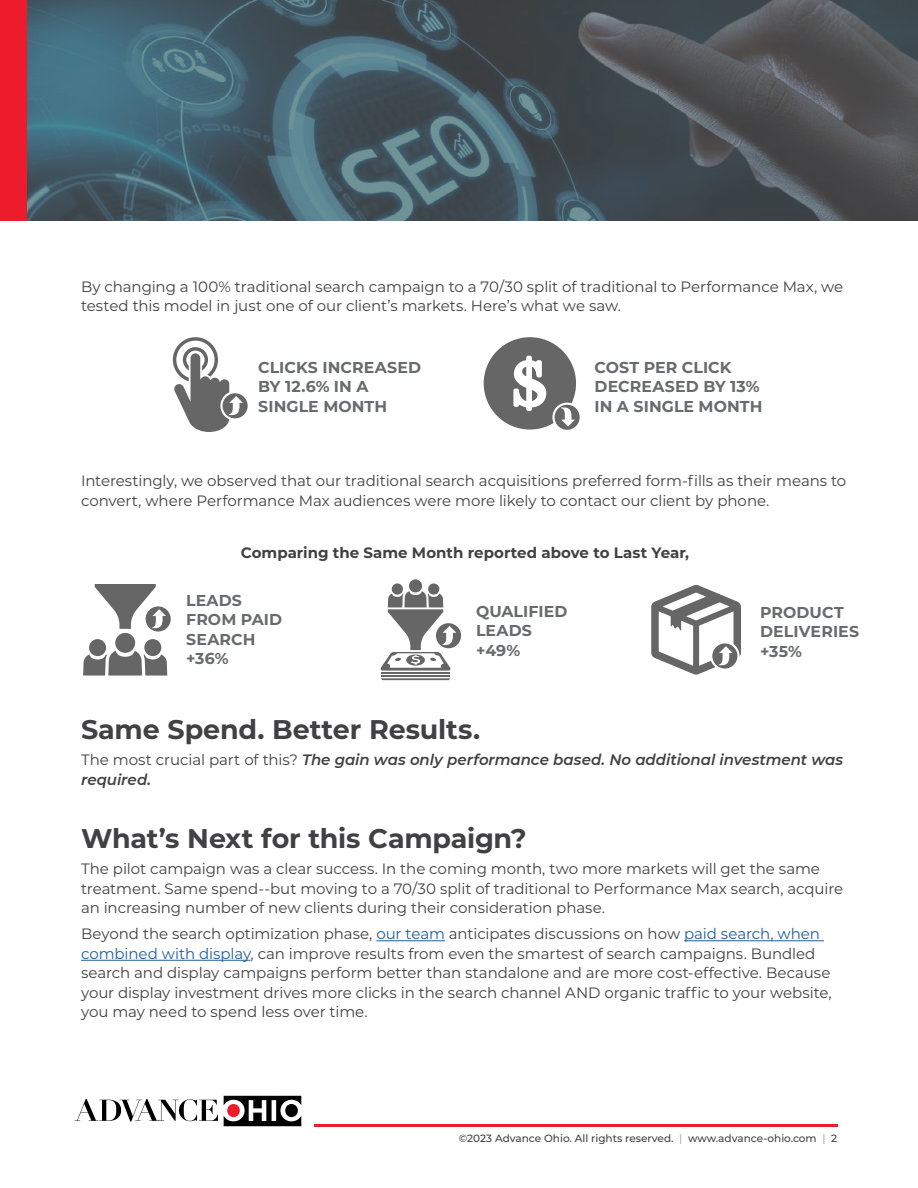
<style>
.page{position:relative;width:918px;height:1188px;background:#fff}
.page>*{position:absolute;margin:0;border:0;box-sizing:border-box;transform-origin:0 0}
.t1{font:700 27px "Montserrat";letter-spacing:-.005em;color:#414042}
.t2{font:700 15.75px/19.5px "Montserrat";letter-spacing:.005em;color:#696a6d}
.t3{font:15px/19.5px "Montserrat";letter-spacing:-.005em;color:#414042}
.t4{font:italic 600 15px/19.5px "Montserrat";letter-spacing:-.005em;color:#414042}
.t5{font:700 15px "Montserrat";color:#414042}
.t6{font:500 10.5px "Montserrat";color:#414042}
.s1{font-weight:400;font-style:normal}
.s2{color:#215e9e}
.s3{color:#a7a9ac}
</style>
<div class="page">
<img style="left:27px;top:0;width:891px;height:220px">
<div style="left:0;top:0;width:27px;height:220px;background:#ed1c2c"></div>
<hr style="left:314px;top:1124px;width:523px;height:2px;background:#ed1c2c">
<svg style="left:75px;top:1099px;width:143px;height:23px"></svg>
<svg style="left:224px;top:1096px;width:77px;height:30px"></svg>
<div style="left:285px;top:1104px;width:13px;height:13px;background:#000;border-radius:6px"></div>
<hr style="left:376px;top:940px;width:69px;height:1px;background:#215e9e">
<hr style="left:684px;top:940px;width:140px;height:1px;background:#215e9e">
<hr style="left:81px;top:960px;width:170px;height:1px;background:#215e9e">
<div style="left:484px;top:337px;width:92px;height:93px;background:#666;border-radius:50%"></div>
<svg style="left:513px;top:356px;width:33px;height:55px"></svg>
<svg style="left:552px;top:403px;width:28px;height:27px"></svg>
<svg style="left:83px;top:584px;width:88px;height:92px"></svg>
<hr style="left:381px;top:672px;width:69px;height:2px;background:#666">
<hr style="left:381px;top:675px;width:69px;height:2px;background:#666">
<svg style="left:381px;top:678px;width:69px;height:2px"></svg>
<svg style="left:381px;top:579px;width:80px;height:92px"></svg>
<svg style="left:173px;top:337px;width:75px;height:95px"></svg>
<svg style="left:651px;top:585px;width:90px;height:90px"></svg>
<p class="t3" style="left:81px;top:276px;width:764px">By changing a 100% traditional search campaign to a 70/30 split of traditional to Performance Max, we tested this model in just one of our client’s markets. Here’s what we saw.</p>
<p class="t2" style="left:258px;top:357px;width:164px">CLICKS INCREASED<br>BY 12.6% IN A<br>SINGLE MONTH</p>
<p class="t2" style="left:595px;top:357px;width:169px">COST PER CLICK<br>DECREASED BY 13%<br>IN A SINGLE MONTH</p>
<p class="t3" style="left:81px;top:470px;width:767px">Interestingly, we observed that our traditional search acquisitions preferred form-fills as their means to convert, where Performance Max audiences were more likely to contact our client by phone.</p>
<p class="t5" style="left:241px;top:542px;width:450px">Comparing the Same Month reported above to Last Year,</p>
<p class="t2" style="left:186px;top:590px;width:97px">LEADS<br>FROM PAID<br>SEARCH +36%</p>
<p class="t2" style="left:476px;top:601px;width:93px">QUALIFIED<br>LEADS +49%</p>
<p class="t2" style="left:760px;top:602px;width:101px">PRODUCT<br>DELIVERIES +35%</p>
<h1 class="t1" style="left:81px;top:710px;width:401px">Same Spend. Better Results.</h1>
<p class="t4" style="left:81px;top:750px;width:764px"><span class="s1">The most crucial part of this?</span> The gain was only performance based. No additional investment was required.</p>
<h1 class="t1" style="left:81px;top:819px;width:447px">What’s Next for this Campaign?</h1>
<p class="t3" style="left:81px;top:858px;width:764px">The pilot campaign was a clear success. In the coming month, two more markets will get the same treatment. Same spend--but moving to a 70/30 split of traditional to Performance Max search, acquire an increasing number of new clients during their consideration phase.</p>
<p class="t3" style="left:81px;top:924px;width:752px">Beyond the search optimization phase, <span class="s2">our team</span> anticipates discussions on how <span class="s2">paid search, when combined with display</span>, can improve results from even the smartest of search campaigns. Bundled search and display campaigns perform better than standalone and are more cost-effective. Because your display investment drives more clicks in the search channel AND organic traffic to your website, you may need to spend less over time.</p>
<p class="t6" style="left:459px;top:1131px;width:380px">©2023 Advance Ohio. All rights reserved. <span class="s3">|</span> www.advance-ohio.com <span class="s3">|</span> 2</p>
</div>
